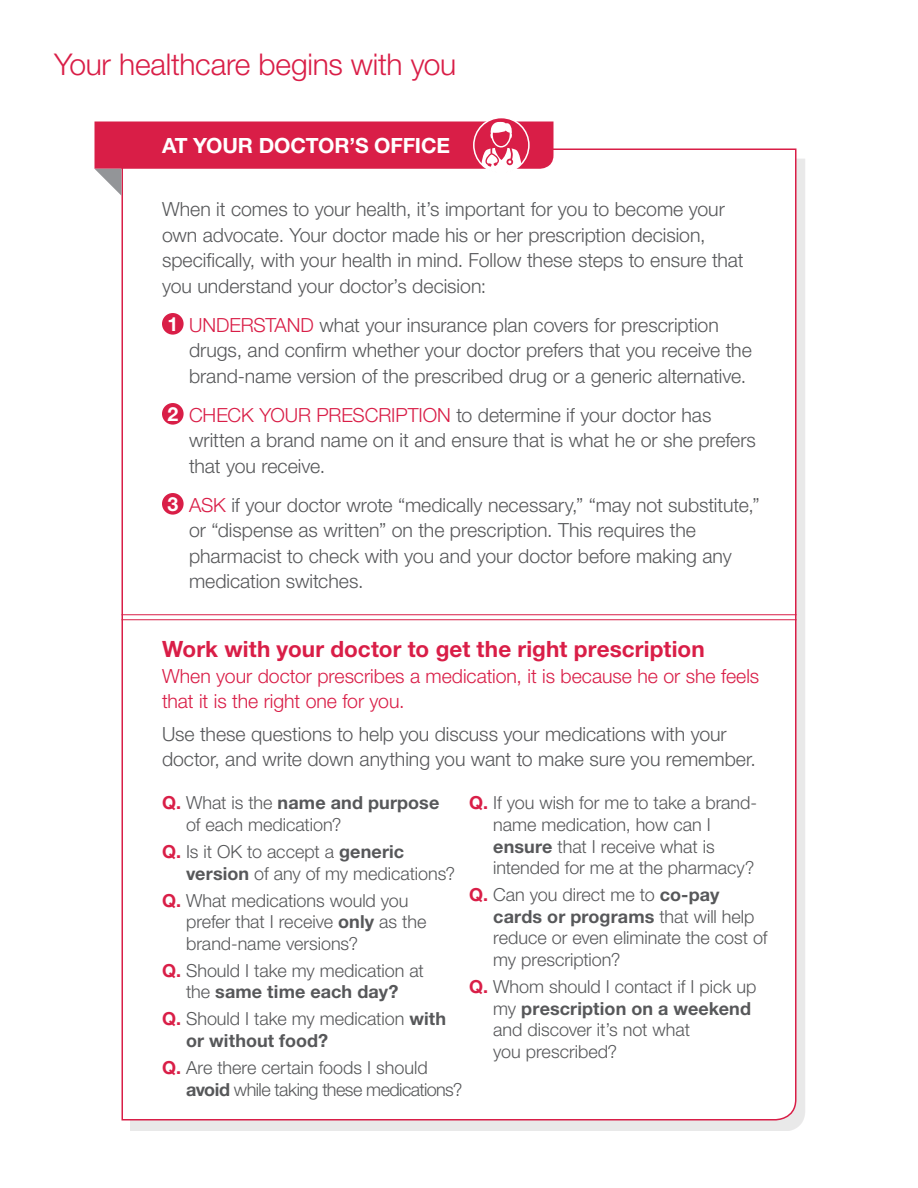
<style>
.page{position:relative;width:918px;height:1188px;background:#fff}
.page>*{position:absolute;margin:0;border:0;box-sizing:border-box;transform-origin:0 0}
.t1{font:300 30px "Helvetica Neue LT Std";letter-spacing:-.01em;color:#d91e47}
.t2{font:700 22.5px "Helvetica Neue LT Std";letter-spacing:.005em;color:#d91e47}
.t3{font:700 21px "Helvetica Neue LT Std";letter-spacing:-.005em;color:#fff}
.P2{font:300 19.5px/25.5px "Helvetica Neue LT Std";color:#57585a}
.P2-2{font:300 19.5px/25.5px "Helvetica Neue LT Std";color:#d91e47}
.t4{font:700 19.5px "Helvetica Neue LT Std";color:#fff}
.P2-3{font:300 18px/21.6px "Helvetica Neue LT Std";letter-spacing:-.005em;color:#57585a}
.P2-4{font:300 18px/21.6px "Helvetica Neue LT Std";letter-spacing:-.025em;color:#57585a}
.s1{color:#d91e47}
.s2{font-weight:700;color:#d91e47}
.s3{font-weight:700}
</style>
<div class="page">
<div style="left:130px;top:159px;width:675px;height:972px;background:#e9e9e9"></div>
<div style="left:121px;top:148px;width:676px;height:973px;background:#fff"></div>
<hr style="left:122px;top:614px;width:674px;height:1px;background:#d91e47">
<hr style="left:122px;top:619px;width:674px;height:1px;background:#d91e47">
<div style="left:162px;top:313px;width:22px;height:22px;background:#d91e47;border-radius:50%"></div>
<div style="left:162px;top:403px;width:22px;height:22px;background:#d91e47;border-radius:50%"></div>
<div style="left:162px;top:493px;width:22px;height:22px;background:#d91e47;border-radius:50%"></div>
<svg style="left:94px;top:122px;width:460px;height:74px;background:#e6758e"></svg>
<div style="left:473px;top:117px;width:57px;height:56px;border:2px solid #fff;border-radius:50%"></div>
<h1 class="t1" style="left:54px;top:46px;width:404px">Your healthcare begins with you</h1>
<h3 class="t3" style="left:162px;top:132px;width:290px">AT YOUR DOCTOR’S OFFICE</h3>
<p class="P2" style="left:162px;top:196px;width:583px">When it comes to your health, it’s important for you to become your own advocate. Your doctor made his or her prescription decision, specifically, with your health in mind. Follow these steps to ensure that you understand your doctor’s decision:</p>
<p class="t4" style="left:167px;top:312px;width:12px">1</p>
<p class="P2" style="left:189px;top:312px;width:564px"><span class="s1">UNDERSTAND</span> what your insurance plan covers for prescription drugs, and confirm whether your doctor prefers that you receive the brand-name version of the prescribed drug or a generic alternative.</p>
<p class="t4" style="left:167px;top:402px;width:12px">2</p>
<p class="P2" style="left:189px;top:402px;width:568px"><span class="s1">CHECK YOUR PRESCRIPTION</span> to determine if your doctor has written a brand name on it and ensure that is what he or she prefers that you receive.</p>
<p class="t4" style="left:167px;top:492px;width:12px">3</p>
<p class="P2" style="left:189px;top:492px;width:572px"><span class="s1">ASK</span> if your doctor wrote “medically necessary,” “may not substitute,” or “dispense as written” on the prescription. This requires the pharmacist to check with you and your doctor before making any medication switches.</p>
<h2 class="t2" style="left:162px;top:635px;width:544px">Work with your doctor to get the right prescription</h2>
<p class="P2-2" style="left:162px;top:663px;width:599px">When your doctor prescribes a medication, it is because he or she feels that it is the right one for you.</p>
<p class="P2" style="left:162px;top:720px;width:595px">Use these questions to help you discuss your medications with your doctor, and write down anything you want to make sure you remember.</p>
<p class="P2-3" style="left:186px;top:792px;width:255px;text-indent:-24px"><span class="s2">Q.</span> What is the <span class="s3">name and purpose </span>of each medication?</p>
<p class="P2-3" style="left:186px;top:840px;width:271px;text-indent:-24px"><span class="s2">Q.</span> Is it OK to accept a <span class="s3">generic version</span> of any of my medications?</p>
<p class="P2-3" style="left:186px;top:889px;width:242px;text-indent:-24px"><span class="s2">Q.</span> What medications would you prefer that I receive <span class="s3">only</span> as the brand-name versions?</p>
<p class="P2-3" style="left:162px;top:959px;width:263px;text-align:center"><span class="s2">Q.</span> Should I take my medication at the <span class="s3">same time each day?</span></p>
<p class="P2-3" style="left:186px;top:1008px;width:262px;text-indent:-24px"><span class="s2">Q.</span> Should I take my medication <span class="s3">with or without food?</span></p>
<p class="P2-4" style="left:186px;top:1056px;width:278px;text-indent:-24px"><span class="s2">Q.</span> Are there certain foods I should <span class="s3">avoid</span> while taking these medications?</p>
<p class="P2-3" style="left:493px;top:792px;width:265px;text-indent:-24px"><span class="s2">Q.</span> If you wish for me to take a brand&shy;name medication, how can I <span class="s3">ensure</span> that I receive what is intended for me at the pharmacy?</p>
<p class="P2-3" style="left:493px;top:884px;width:276px;text-indent:-24px"><span class="s2">Q.</span> Can you direct me to <span class="s3">co-pay cards or programs</span> that will help reduce or even eliminate the cost of my prescription?</p>
<p class="P2-3" style="left:493px;top:975px;width:265px;text-indent:-24px"><span class="s2">Q.</span> Whom should I contact if I pick up my <span class="s3">prescription on a weekend </span>and discover it’s not what<br>you prescribed?</p>
</div>
